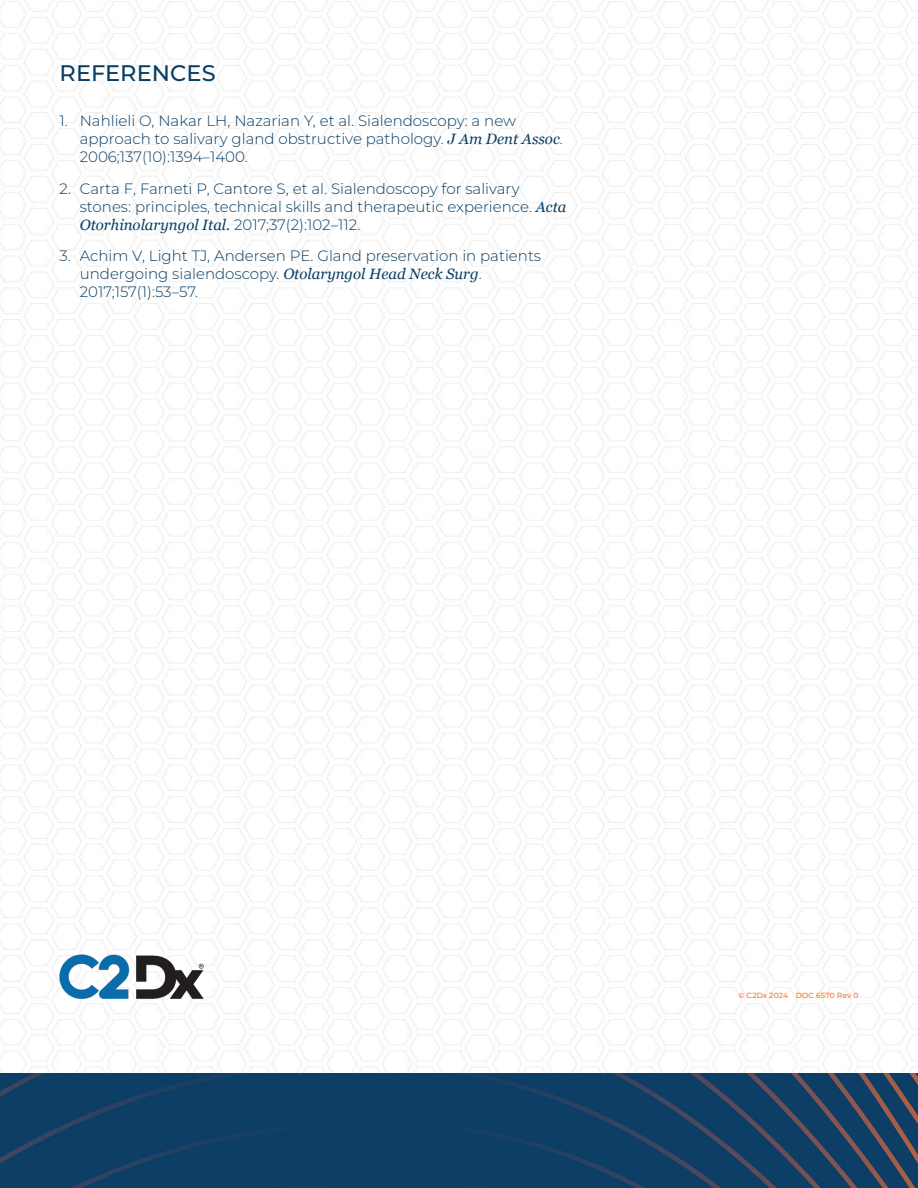
<style>
.page{position:relative;width:918px;height:1188px;background:#fff}
.page>*{position:absolute;margin:0;border:0;box-sizing:border-box;transform-origin:0 0}
.reference{font:500 22.5px "Montserrat";color:#093e64}
.t1{font:300 15px/18px "Montserrat";color:#093e64}
.YEAR-CODE-MED-5-5-HEXMGray{font:500 7.5px "Montserrat";letter-spacing:.02em;color:#f47527}
.s1{font-family:"Georgia";font-weight:400;font-style:italic}
</style>
<div class="page">
<img style="left:0;top:0;width:918px;height:1188px">
<img style="left:20px;top:910px;width:222px;height:132px">
<p class="reference" style="left:60px;top:58px;width:158px">REFERENCES</p>
<p class="t1" style="left:80px;top:112px;width:485px;text-indent:-20px">1. Nahlieli O, Nakar LH, Nazarian Y, et al. Sialendoscopy: a new approach to salivary gland obstructive pathology. <span class="s1">J Am Dent Assoc</span>.<br>2006;137(10):1394–1400.</p>
<p class="t1" style="left:80px;top:179px;width:488px;text-indent:-20px">2. Carta F, Farneti P, Cantore S, et al. Sialendoscopy for salivary stones: principles, technical skills and therapeutic experience. <span class="s1">Acta<br>Otorhinolaryngol Ital.</span> 2017;37(2):102–112.</p>
<p class="t1" style="left:80px;top:247px;width:463px;text-indent:-20px">3. Achim V, Light TJ, Andersen PE. Gland preservation in patients undergoing sialendoscopy. <span class="s1">Otolaryngol Head Neck Surg</span>.<br>2017;157(1):53–57.</p>
<p class="YEAR-CODE-MED-5-5-HEXMGray" style="left:739px;top:990px;width:121px">© C2Dx 2024 DOC 6570 Rev 0</p>
</div>
